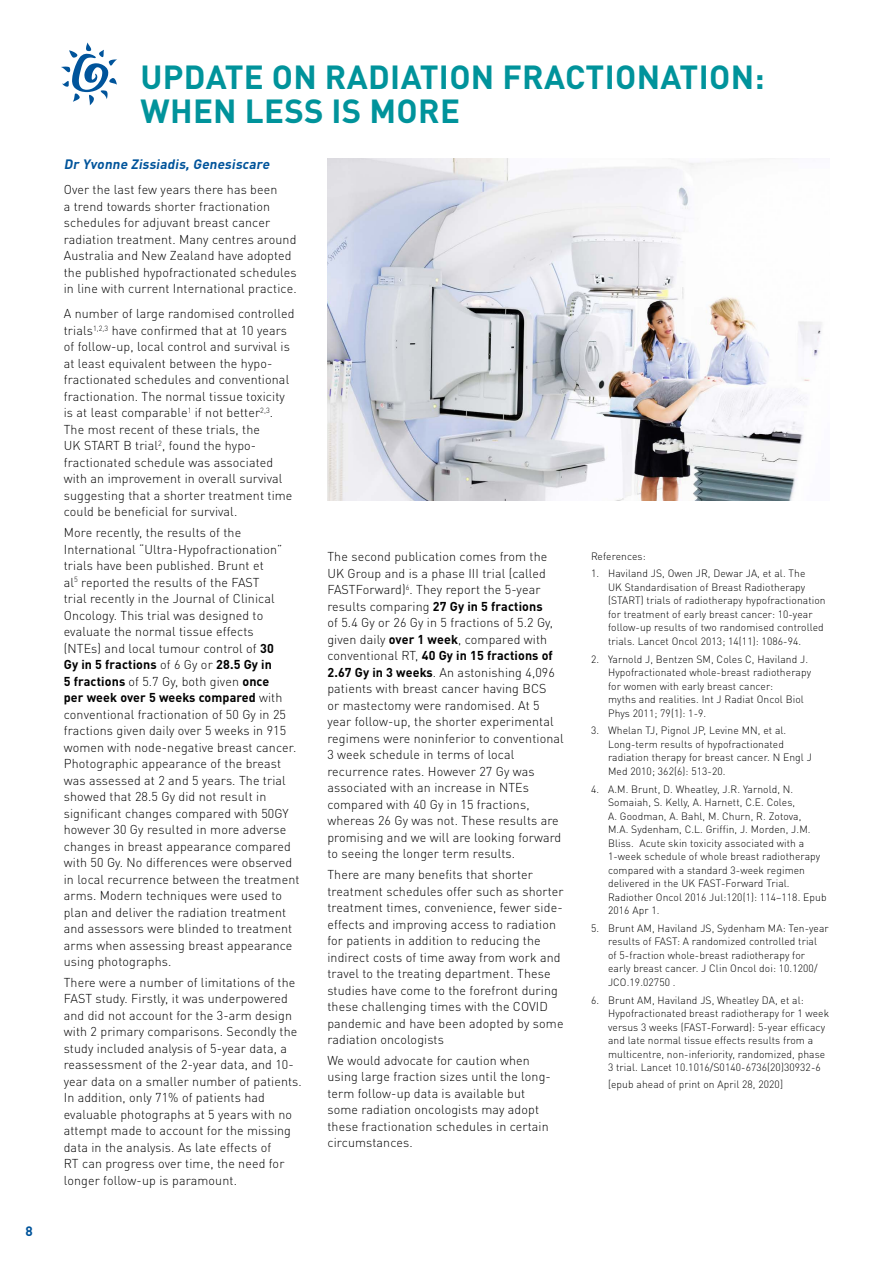
<style>
.page{position:relative;width:893px;height:1263px;background:#fff}
.page>*{position:absolute;margin:0;border:0;box-sizing:border-box;transform-origin:0 0}
.t1{font:700 33px/34.5px "DIN Pro";letter-spacing:.01em;color:#00939b}
.t2{font:italic 700 13.5px "DIN Pro";color:#00549b}
.t3{font:700 13.5px "DIN Pro";color:#00549b}
.t4{font:300 12.75px/16.5px "DIN Pro";letter-spacing:.01em;color:#000}
.t5{font:300 10.5px/13.5px "DIN Pro";letter-spacing:.01em;color:#000}
.s1{font-weight:700}
</style>
<div class="page">
<svg style="left:61px;top:43px;width:56px;height:62px"></svg>
<img style="left:327px;top:159px;width:495px;height:341px">
<p class="t3" style="left:26px;top:1220px;width:9px">8</p>
<h1 class="t1" style="left:140px;top:56px;width:626px">UPDATE ON RADIATION FRACTIONATION:<br>WHEN LESS IS MORE</h1>
<p class="t2" style="left:64px;top:153px;width:210px">Dr Yvonne Zissiadis,Genesiscare</p>
<p class="t4" style="left:64px;top:180px;width:234px">Over the last few years there has been<br>a trend towards shorter fractionation schedules for adjuvant breast cancer radiation treatment. Many centres around Australia and New Zealand have adopted the published hypofractionated schedules in line with current International practice.</p>
<p class="t4" style="left:64px;top:304px;width:232px">A number of large randomised controlled trials<sup>1,2,3</sup> have confirmed that at 10 years of follow-up, local control and survival is at least equivalent between the hypo&shy;fractionated schedules and conventional fractionation. The normal tissue toxicity is at least comparable<sup>1</sup> if not better<sup>2,3</sup>.<br>The most recent of these trials, the<br>UK START B trial<sup>2</sup>, found the hypo&shy;fractionated schedule was associated with an improvement in overall survival suggesting that a shorter treatment time could be beneficial for survival.</p>
<p class="t4" style="left:64px;top:523px;width:237px">More recently, the results of the International “Ultra-Hypofractionation” trials have been published. Brunt et<br>al<sup>5</sup> reported the results of the FAST<br>trial recently in the Journal of Clinical Oncology. This trial was designed to evaluate the normal tissue effects<br>(NTEs) and local tumour control of <span class="s1">30<br>Gy in 5 fractions</span> of 6 Gy or <span class="s1">28.5 Gy in<br>5 fractions</span> of 5.7 Gy, both given <span class="s1">once<br>per week over 5 weeks compared</span> with conventional fractionation of 50 Gy in 25 fractions given daily over 5 weeks in 915 women with node-negative breast cancer.<br>Photographic appearance of the breast was assessed at 2 and 5 years. The trial showed that 28.5 Gy did not result in significant changes compared with 50GY however 30 Gy resulted in more adverse changes in breast appearance compared with 50 Gy. No differences were observed in local recurrence between the treatment arms. Modern techniques were used to plan and deliver the radiation treatment and assessors were blinded to treatment arms when assessing breast appearance using photographs.</p>
<p class="t4" style="left:64px;top:973px;width:240px">There were a number of limitations of the FAST study. Firstly, it was underpowered and did not account for the 3-arm design with 2 primary comparisons. Secondly the study included analysis of 5-year data, a reassessment of the 2-year data, and 10- year data on a smaller number of patients.<br>In addition, only 71% of patients had evaluable photographs at 5 years with no attempt made to account for the missing data in the analysis. As late effects of<br>RT can progress over time, the need for longer follow-up is paramount.</p>
<p class="t5" style="left:591px;top:548px;width:56px">References:</p>
<p class="t5" style="left:608px;top:566px;width:219px;text-indent:-17px">1. Haviland JS, Owen JR, Dewar JA, et al. The<br>UK Standardisation of Breast Radiotherapy (START) trials of radiotherapy hypofractionation for treatment of early breast cancer: 10-year follow-up results of two randomised controlled trials. Lancet Oncol 2013; 14(11): 1086-94.</p>
<p class="t5" style="left:608px;top:651px;width:205px;text-indent:-17px">2. Yarnold J, Bentzen SM, Coles C, Haviland J.<br>Hypofractionated whole-breast radiotherapy for women with early breast cancer:<br>myths and realities. Int J Radiat Oncol Biol Phys 2011; 79(1): 1-9.</p>
<p class="t5" style="left:608px;top:723px;width:205px;text-indent:-17px">3. Whelan TJ, Pignol JP, Levine MN, et al.<br>Long-term results of hypofractionated radiation therapy for breast cancer. N Engl J Med 2010; 362(6): 513-20.</p>
<p class="t5" style="left:608px;top:781px;width:220px;text-indent:-17px">4. A.M. Brunt, D. Wheatley, J.R. Yarnold, N.<br>Somaiah, S. Kelly, A. Harnett, C.E. Coles,<br>A. Goodman, A. Bahl, M. Churn, R. Zotova,<br>M.A. Sydenham, C.L. Griffin, J. Morden, J.M.<br>Bliss. Acute skin toxicity associated with a 1-week schedule of whole breast radiotherapy compared with a standard 3-week regimen delivered in the UK FAST-Forward Trial.<br>Radiother Oncol 2016 Jul:120(1): 114–118. Epub 2016 Apr 1.</p>
<p class="t5" style="left:608px;top:920px;width:222px;text-indent:-17px">5. Brunt AM, Haviland JS, Sydenham MA: Ten-year results of FAST: A randomized controlled trial<br>of 5-fraction whole-breast radiotherapy for early breast cancer. J Clin Oncol doi: 10.1200/ JCO.19.02750 .</p>
<p class="t5" style="left:608px;top:992px;width:223px;text-indent:-17px">6. Brunt AM, Haviland JS, Wheatley DA, et al:<br>Hypofractionated breast radiotherapy for 1 week versus 3 weeks (FAST-Forward): 5-year efficacy and late normal tissue effects results from a multicentre, non-inferiority, randomized, phase 3 trial. Lancet 10.1016/S0140-6736(20)30932-6</p>
<p class="t5" style="left:608px;top:1076px;width:176px">[epub ahead of print on April 28, 2020]</p>
<p class="t4" style="left:327px;top:547px;width:238px">The second publication comes from the UK Group and is a phase III trial (called FASTForward)<sup>6</sup>. They report the 5-year results comparing <span class="s1">27 Gy in 5 fractions<br></span>of 5.4 Gy or 26 Gy in 5 fractions of 5.2 Gy, given daily <span class="s1">over 1 week</span>, compared with conventional RT, <span class="s1">40 Gy in 15 fractions of 2.67 Gy in 3 weeks</span>. An astonishing 4,096 patients with breast cancer having BCS<br>or mastectomy were randomised. At 5 year follow-up, the shorter experimental regimens were noninferior to conventional 3 week schedule in terms of local recurrence rates. However 27 Gy was associated with an increase in NTEs compared with 40 Gy in 15 fractions, whereas 26 Gy was not. These results are promising and we will are looking forward to seeing the longer term results.</p>
<p class="t4" style="left:327px;top:865px;width:238px">There are many benefits that shorter treatment schedules offer such as shorter treatment times, convenience, fewer side&shy;effects and improving access to radiation for patients in addition to reducing the indirect costs of time away from work and travel to the treating department. These studies have come to the forefront during these challenging times with the COVID pandemic and have been adopted by some radiation oncologists</p>
<p class="t4" style="left:327px;top:1051px;width:225px">We would advocate for caution when using large fraction sizes until the long&shy;term follow-up data is available but some radiation oncologists may adopt these fractionation schedules in certain circumstances.</p>
</div>
